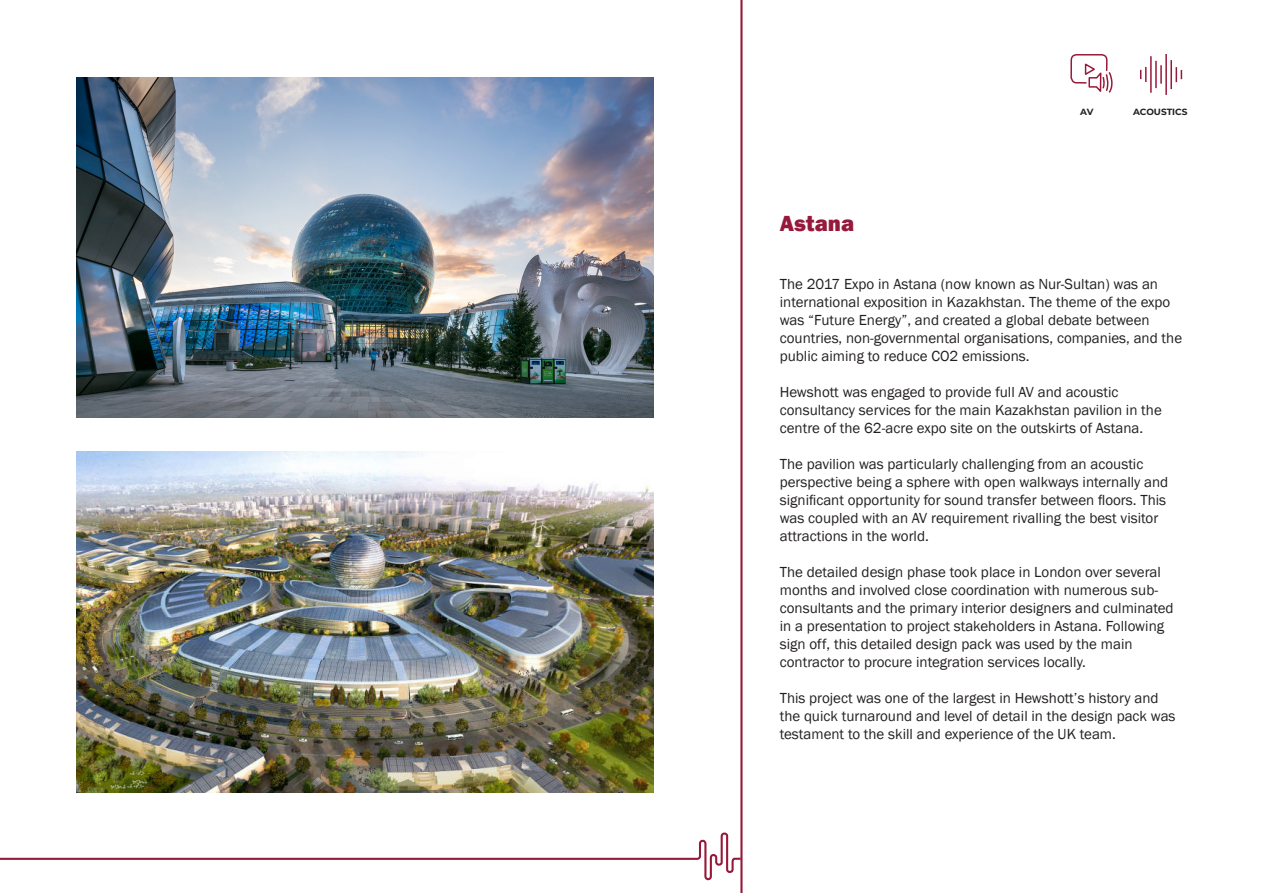
<style>
.page{position:relative;width:1263px;height:893px;background:#fff}
.page>*{position:absolute;margin:0;border:0;box-sizing:border-box;transform-origin:0 0}
.t1{font:800 22.5px "Franklin Gothic";color:#96193c}
.t2{font:15px/18px "Franklin Gothic";color:#231f20}
.t3{font:700 9px "Montserrat";letter-spacing:-.005em;color:#231f20}
</style>
<div class="page">
<hr style="left:740px;top:0;width:2px;height:893px;background:#96193a">
<svg style="left:0;top:831px;width:743px;height:50px"></svg>
<img style="left:76px;top:77px;width:578px;height:341px">
<img style="left:76px;top:452px;width:578px;height:341px">
<svg style="left:1070px;top:54px;width:42px;height:39px"></svg>
<svg style="left:1140px;top:67px;width:6px;height:15px"></svg>
<hr style="left:1150px;top:56px;width:2px;height:37px;background:#96193a">
<hr style="left:1155px;top:61px;width:2px;height:27px;background:#96193a">
<svg style="left:1175px;top:67px;width:7px;height:15px"></svg>
<hr style="left:1170px;top:60px;width:2px;height:29px;background:#96193a">
<svg style="left:1160px;top:65px;width:2px;height:19px"></svg>
<hr style="left:1165px;top:54px;width:2px;height:41px;background:#96193a">
<p class="t1" style="left:780px;top:209px;width:76px">Astana</p>
<p class="t3" style="left:1080px;top:106px;width:15px">AV</p>
<p class="t3" style="left:1133px;top:106px;width:56px">ACOUSTICS</p>
<p class="t2" style="left:780px;top:275px;width:404px">The 2017 Expo in Astana (now known as Nur-Sultan) was an international exposition in Kazakhstan. The theme of the expo was “Future Energy”, and created a global debate between countries, non-governmental organisations, companies, and the public aiming to reduce CO2 emissions.</p>
<p class="t2" style="left:780px;top:383px;width:383px">Hewshott was engaged to provide full AV and acoustic consultancy services for the main Kazakhstan pavilion in the centre of the 62-acre expo site on the outskirts of Astana.</p>
<p class="t2" style="left:780px;top:455px;width:390px">The pavilion was particularly challenging from an acoustic perspective being a sphere with open walkways internally and significant opportunity for sound transfer between floors. This was coupled with an AV requirement rivalling the best visitor attractions in the world.</p>
<p class="t2" style="left:780px;top:563px;width:395px">The detailed design phase took place in London over several months and involved close coordination with numerous sub&shy;consultants and the primary interior designers and culminated in a presentation to project stakeholders in Astana. Following sign off, this detailed design pack was used by the main contractor to procure integration services locally.</p>
<p class="t2" style="left:780px;top:689px;width:397px">This project was one of the largest in Hewshott’s history and the quick turnaround and level of detail in the design pack was testament to the skill and experience of the UK team.</p>
</div>
